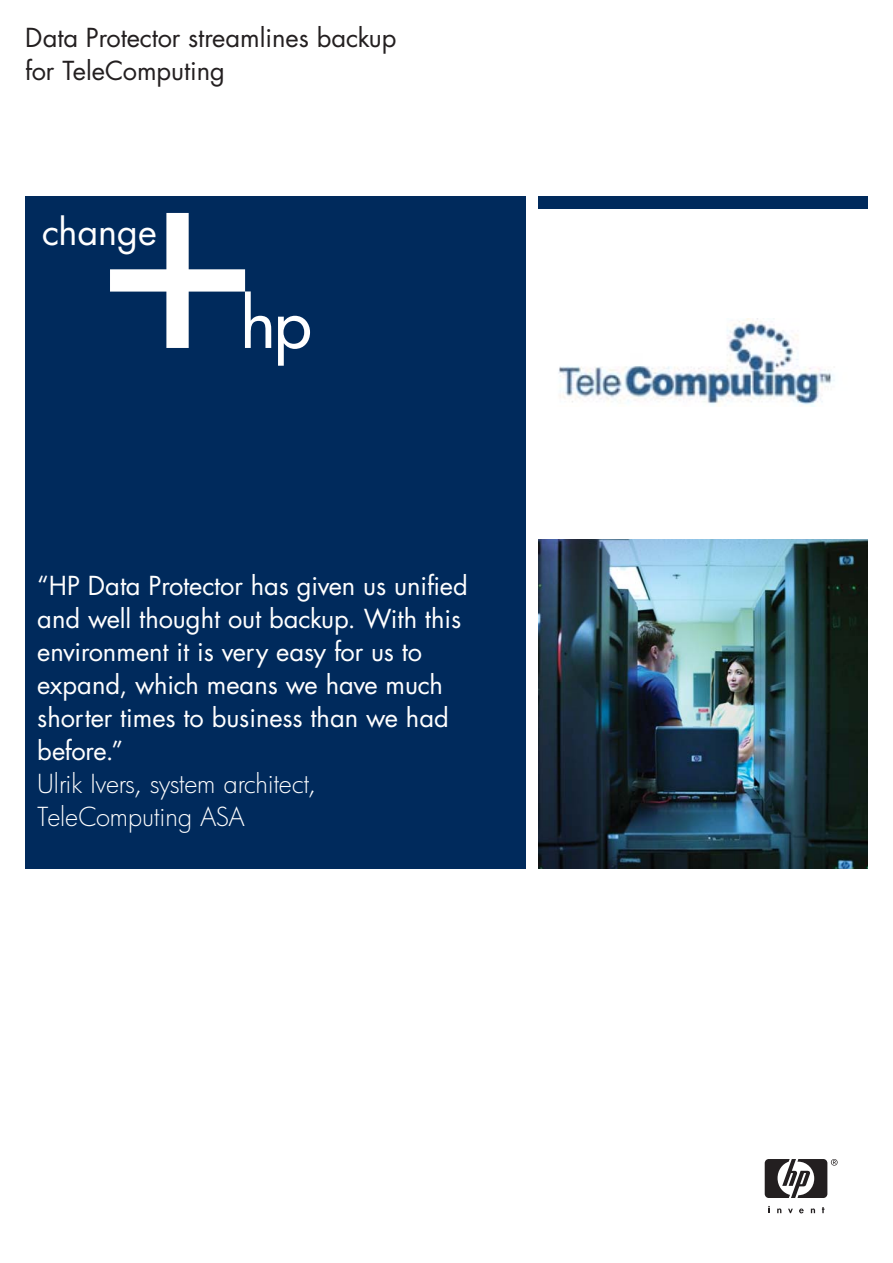
<style>
.page{position:relative;width:893px;height:1263px;background:#fff}
.page>*{position:absolute;margin:0;border:0;box-sizing:border-box;transform-origin:0 0}
.t1{font:36px "Futura";color:#fff}
.t2{font:25.5px/33px "Futura";letter-spacing:-.005em;color:#fff}
.t3{font:25.5px/33px "Futura";letter-spacing:-.005em;color:#231f20}
.t4{font:300 25.5px/33px "Futura";letter-spacing:-.005em;color:#fff}
</style>
<div class="page">
<div style="left:25px;top:197px;width:500px;height:672px;background:#002a5c"></div>
<img style="left:538px;top:539px;width:329px;height:330px">
<img style="left:558px;top:318px;width:277px;height:89px">
<div style="left:538px;top:197px;width:329px;height:12px;background:#002a5c"></div>
<svg style="left:788px;top:1209px;width:5px;height:4px"></svg>
<svg style="left:777px;top:1208px;width:4px;height:5px"></svg>
<svg style="left:811px;top:1208px;width:4px;height:5px"></svg>
<svg style="left:768px;top:1206px;width:2px;height:7px"></svg>
<svg style="left:822px;top:1207px;width:2px;height:6px"></svg>
<svg style="left:799px;top:1209px;width:5px;height:4px"></svg>
<svg style="left:765px;top:1159px;width:72px;height:39px"></svg>
<svg style="left:110px;top:213px;width:161px;height:135px"></svg>
<svg style="left:278px;top:316px;width:32px;height:50px"></svg>
<p class="t3" style="left:25px;top:23px;width:373px">Data Protector streamlines backup for TeleComputing</p>
<h1 class="t1" style="left:42px;top:215px;width:116px">change</h1>
<p class="t2" style="left:37px;top:571px;width:432px">“HP Data Protector has given us unified and well thought out backup. With this environment it is very easy for us to expand, which means we have much shorter times to business than we had before.”</p>
<p class="t4" style="left:37px;top:769px;width:280px">Ulrik Ivers, system architect,<br>TeleComputing ASA</p>
</div>
